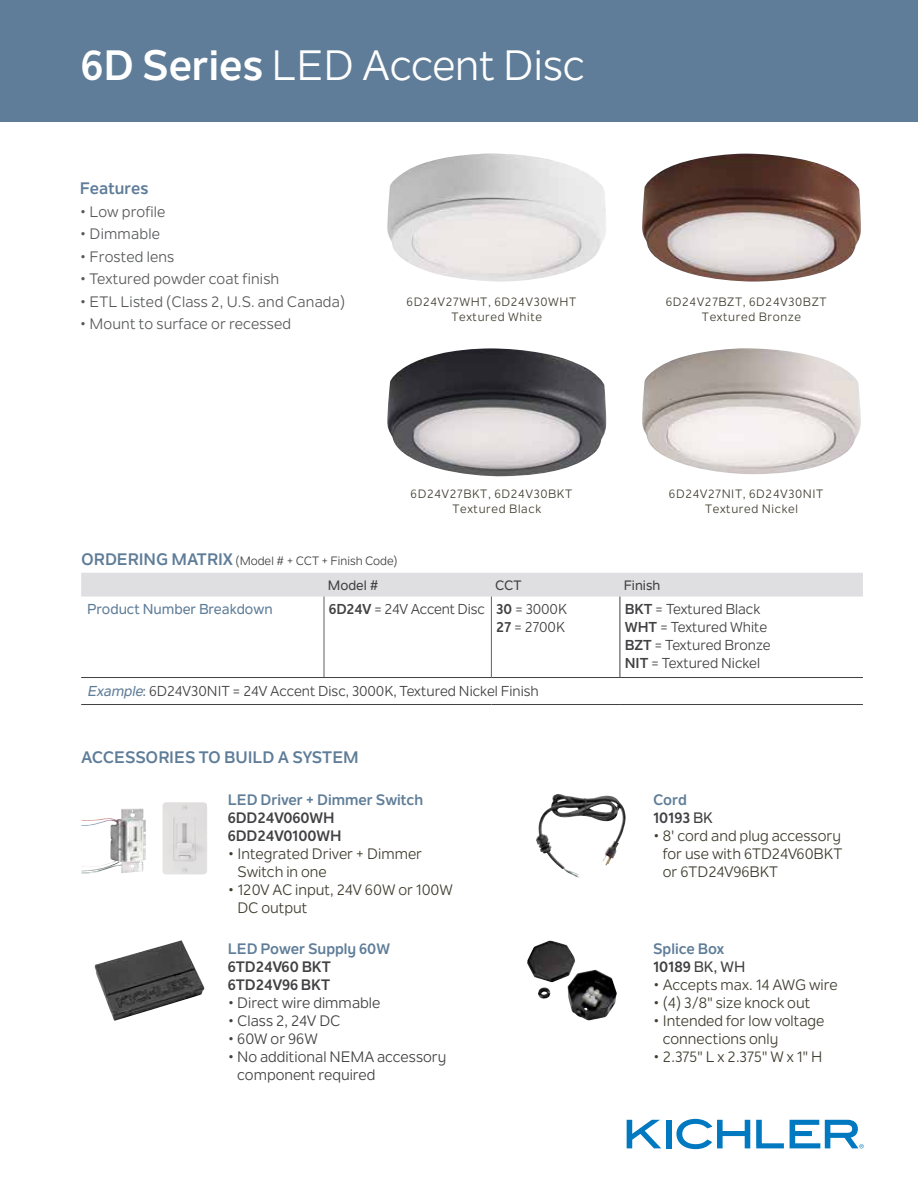
<style>
.page{position:relative;width:918px;height:1188px;background:#fff}
.page>*{position:absolute;margin:0;border:0;box-sizing:border-box;transform-origin:0 0}
.t1{font:42px "Nolan Next";color:#fff}
.t2{font:700 16.5px "Nolan Next";color:#5f7d98}
.t3{font:15px/18px "Nolan Next";color:#403e30}
.t4{font:15px "Nolan Next";letter-spacing:.01em;color:#58595b}
.t5{font:15px/18px "Nolan Next";color:#414042}
.t6{font:700 15px/18px "Nolan Next";color:#5f7d98}
.t7{font:700 15px/18px "Nolan Next";color:#414042}
.t8{font:14.25px/18px "Nolan Next";color:#414042;text-align:right}
.t9{font:500 14.25px "Nolan Next";color:#5f7d98}
.t10{font:500 13.5px "Nolan Next";color:#414042}
.t11{font:12px/15px "Nolan Next";letter-spacing:.05em;color:#403e30}
.t12{font:12px "Nolan Next";color:#414042}
.s1{font-weight:700}
.s2{font-weight:700;font-size:16.5px;color:#5f7d98}
.s3{font-weight:500;font-style:italic;color:#5f7d98}
.s4{font-weight:500;color:#5f7d98}
.s5{color:#5f7d98}
.s6{font-weight:500}
.s7{color:#414042}
.s8{font-weight:500;color:#414042}
</style>
<div class="page">
<div style="left:0;top:0;width:918px;height:122px;background:#5f7d98"></div>
<img style="left:387px;top:154px;width:219px;height:128px">
<img style="left:387px;top:348px;width:220px;height:129px">
<img style="left:642px;top:154px;width:219px;height:128px">
<img style="left:642px;top:348px;width:219px;height:126px">
<svg style="left:627px;top:1120px;width:34px;height:28px"></svg>
<div style="left:666px;top:1120px;width:6px;height:28px;background:#0079c1"></div>
<svg style="left:676px;top:1119px;width:74px;height:30px"></svg>
<svg style="left:756px;top:1120px;width:28px;height:28px"></svg>
<svg style="left:790px;top:1120px;width:74px;height:28px"></svg>
<div style="left:81px;top:573px;width:782px;height:24px;background:#dfdee0"></div>
<hr style="left:324px;top:597px;width:1px;height:80px;background:#606163">
<hr style="left:491px;top:597px;width:1px;height:80px;background:#606163">
<hr style="left:620px;top:597px;width:1px;height:80px;background:#414042">
<hr style="left:81px;top:677px;width:243px;height:1px;background:#414042">
<hr style="left:81px;top:704px;width:243px;height:1px;background:#414042">
<hr style="left:324px;top:704px;width:167px;height:1px;background:#414042">
<hr style="left:491px;top:704px;width:129px;height:1px;background:#414042">
<hr style="left:620px;top:704px;width:243px;height:1px;background:#414042">
<hr style="left:324px;top:677px;width:167px;height:1px;background:#414042">
<hr style="left:491px;top:677px;width:129px;height:1px;background:#414042">
<hr style="left:620px;top:677px;width:243px;height:1px;background:#414042">
<img style="left:95px;top:940px;width:109px;height:81px">
<img style="left:536px;top:794px;width:46px;height:84px">
<img style="left:527px;top:941px;width:90px;height:79px">
<img style="left:81px;top:808px;width:65px;height:66px">
<img style="left:162px;top:802px;width:45px;height:73px">
<h1 class="t1" style="left:81px;top:40px;width:506px"><span class="s1">6D Series</span> LED Accent Disc</h1>
<p class="t2" style="left:80px;top:178px;width:70px">Features</p>
<p class="t4" style="left:80px;top:202px;width:87px">• Low profile</p>
<p class="t4" style="left:80px;top:225px;width:82px">• Dimmable</p>
<p class="t4" style="left:80px;top:247px;width:96px">• Frosted lens</p>
<p class="t4" style="left:80px;top:270px;width:201px">• Textured powder coat finish</p>
<p class="t4" style="left:80px;top:292px;width:267px">• ETL Listed (Class 2, U.S. and Canada)</p>
<p class="t4" style="left:80px;top:315px;width:213px">• Mount to surface or recessed</p>
<p class="t11" style="left:451px;top:294px;width:126px;text-indent:-45px">6D24V27WHT, 6D24V30WHT<br>Textured White</p>
<p class="t11" style="left:452px;top:486px;width:121px;text-indent:-42px">6D24V27BKT, 6D24V30BKT<br>Textured Black</p>
<p class="t11" style="left:702px;top:294px;width:126px;text-indent:-36px">6D24V27BZT, 6D24V30BZT<br>Textured Bronze</p>
<p class="t11" style="left:705px;top:486px;width:120px;text-indent:-36px">6D24V27NIT, 6D24V30NIT<br>Textured Nickel</p>
<p class="t12" style="left:81px;top:553px;width:318px"><span class="s2">ORDERING MATRIX</span> (Model # + CCT + Finish Code)</p>
<p class="t10" style="left:328px;top:577px;width:53px">Model #</p>
<p class="t10" style="left:495px;top:577px;width:28px">CCT</p>
<p class="t10" style="left:624px;top:577px;width:38px">Finish</p>
<p class="t9" style="left:87px;top:600px;width:187px">Product Number Breakdown</p>
<p class="t8" style="left:329px;top:600px;width:240px"><span class="s1">6D24V</span> = 24V Accent Disc <span class="s1">30</span> = 3000K<br><span class="s1">27</span> = 2700K</p>
<p class="t8" style="left:625px;top:600px;width:148px;text-align:left"><span class="s1">BKT</span> = Textured Black<br><span class="s1">WHT</span> = Textured White<br><span class="s1">BZT</span> = Textured Bronze<br><span class="s1">NIT</span> = Textured Nickel</p>
<p class="t8" style="left:87px;top:682px;width:453px"><span class="s3">Example</span><span class="s4">:</span> 6D24V30NIT = 24V Accent Disc, 3000K, Textured Nickel Finish</p>
<p class="t2" style="left:81px;top:747px;width:279px">ACCESSORIES TO BUILD A SYSTEM</p>
<p class="t6" style="left:228px;top:791px;width:197px">LED Driver + Dimmer Switch</p>
<p class="t7" style="left:228px;top:809px;width:115px">6DD24V060WH<br>6DD24V0100WH</p>
<p class="t3" style="left:237px;top:845px;width:186px;text-indent:-10px">• Integrated Driver + Dimmer<br>Switch in one</p>
<p class="t3" style="left:237px;top:881px;width:217px;text-indent:-10px">• 120V AC input, 24V 60W or 100W<br>DC output</p>
<p class="t6" style="left:228px;top:940px;width:164px">LED Power Supply 60W</p>
<p class="t7" style="left:228px;top:958px;width:105px">6TD24V60 BKT<br>6TD24V96 BKT</p>
<p class="t5" style="left:228px;top:994px;width:154px">• Direct wire dimmable</p>
<p class="t5" style="left:228px;top:1012px;width:114px">• Class 2, 24V DC</p>
<p class="t5" style="left:228px;top:1030px;width:92px">• 60W or 96W</p>
<p class="t5" style="left:237px;top:1048px;width:211px;text-indent:-10px">• No additional NEMA accessory component required</p>
<p class="t7" style="left:653px;top:791px;width:61px"><span class="s5">Cord<br></span>10193 <span class="s6">BK</span></p>
<p class="t3" style="left:663px;top:827px;width:181px;text-align:justify;text-indent:-10px">• 8' cord and plug accessory for use with 6TD24V60BKT or 6TD24V96BKT</p>
<p class="t6" style="left:653px;top:940px;width:94px">Splice Box<br><span class="s7">10189</span> <span class="s8">BK, WH</span></p>
<p class="t3" style="left:653px;top:976px;width:186px">• Accepts max. 14 AWG wire</p>
<p class="t3" style="left:653px;top:994px;width:159px">• (4) 3/8" size knock out</p>
<p class="t3" style="left:663px;top:1012px;width:163px;text-indent:-10px">• Intended for low voltage connections only</p>
<p class="t3" style="left:653px;top:1048px;width:171px">• 2.375" L x 2.375" W x 1" H</p>
</div>
